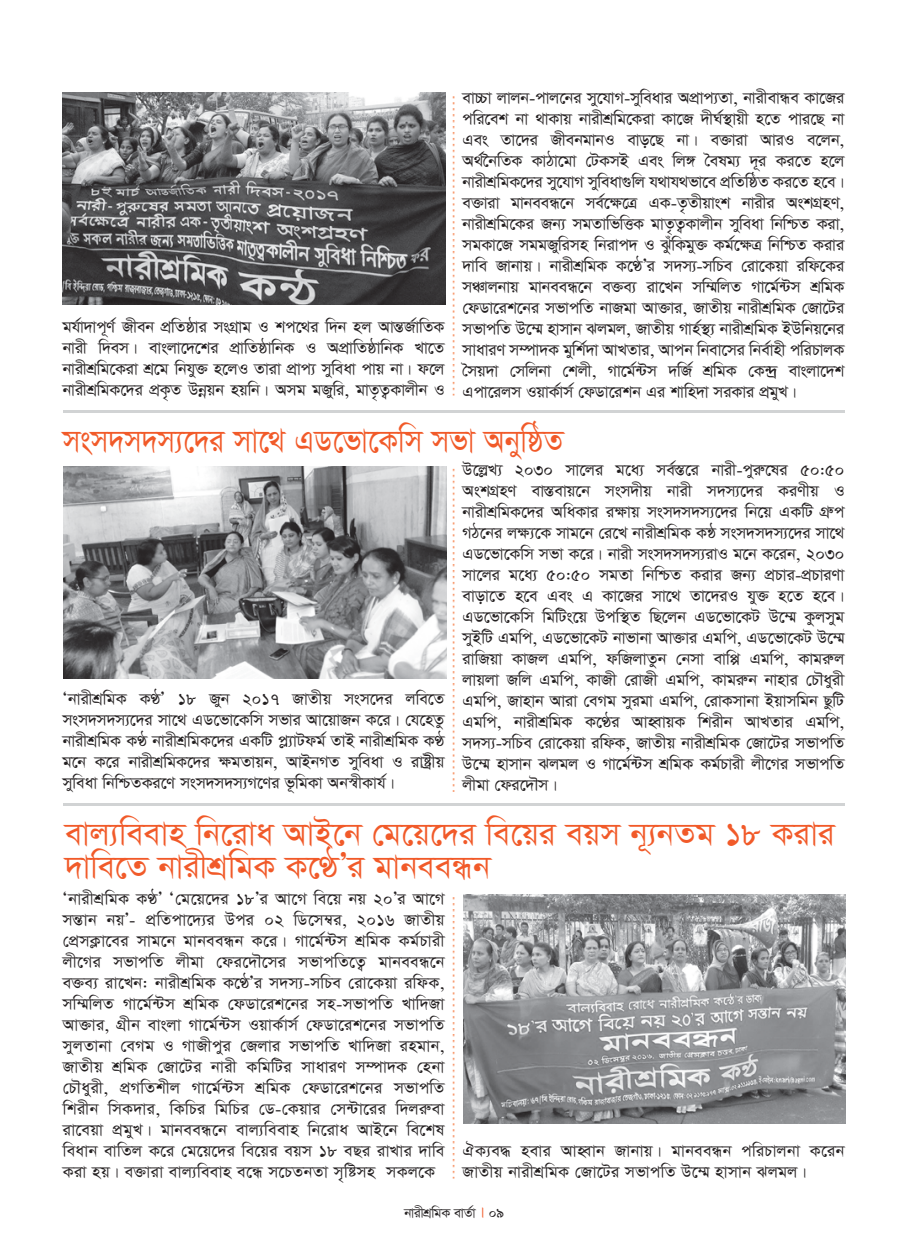
<style>
.page{position:relative;width:914px;height:1260px;background:#fff}
.page>*{position:absolute;margin:0;border:0;box-sizing:border-box;transform-origin:0 0}
.t1{font:38.5px/33.4px "Sutonny MJ";color:#f15a29}
.t2{font:38.5px "Sutonny MJ";color:#f15a29;scale:.9 1}
.t3{font:19.25px/21px "Sutonny MJ";color:#231f20;text-align:justify}
.t4{font:15.75px "Sutonny MJ";letter-spacing:-.015em;color:#231f20}
.s1{font-size:21px;color:#f15a29}
</style>
<div class="page">
<hr style="left:63px;top:410px;width:781px;height:2px;background:#d1d3d4">
<hr style="left:63px;top:804px;width:781px;height:2px;background:#d1d3d4">
<svg style="left:452px;top:897px;width:2px;height:282px"></svg>
<svg style="left:452px;top:468px;width:2px;height:324px"></svg>
<svg style="left:452px;top:96px;width:2px;height:300px"></svg>
<img style="left:63px;top:93px;width:383px;height:211px">
<img style="left:63px;top:466px;width:383px;height:212px">
<img style="left:463px;top:894px;width:382px;height:230px">
<p class="t3" style="left:63px;top:317px;width:383px">GH©V`VC~Y© RXEB CÖWZÔVI MSMÖVG I KC‡_I W`B NJ AVŠÍR©VWZK BVIX W`EM| EVSJV‡`‡KI CÖVWZÔVWBK I ACÖVWZÔVWBK LV‡Z BVIXKÖWG‡KIV KÖ‡G WBHY³ N‡JI ZVIV CÖVC¨ MYWEAV CVQ BV| D‡J BVIXKÖWGK‡`I CÖK…Z DBŒQB NQWB| AMG GRYWI, GVZ…Z¡KVJXB I</p>
<p class="t3" style="left:462px;top:89px;width:383px">EV”PV JVJB-CVJ‡BI MY‡HVM-MYWEAVI ACÖVC¨ZV, BVIXEVÜE KV‡RI CWI‡EK BV _VKVQ BVIXKÖWG‡KIV KV‡R `XN©¯’VQX N‡Z CVI‡Q BV GES ZV‡`I RXEBGVBI EVO‡Q BV| E³VIV AVII E‡JB, A_©‰BWZK KVVV‡GV †UKMB GES WJ½ ˆELG¨ `~I KI‡Z N‡J BVIXKÖWGK‡`I MY‡HVM MYWEAV¸WJ H_VH_FV‡E CÖWZWÔZ KI‡Z N‡E| E³VIV GVBEEÜ‡B ME©‡Ÿ‡Î GK-Z…ZXQVSK BVIXI ASKMÖNY, BVIXKÖWG‡KI RB¨ MGZVWFWËK GVZ…Z¡KVJXB MYWEAV WBWÐZ KIV, MGKV‡R MGGRYWIMN WBIVC` I SZUWKGY³ KG©‡ŸÎ WBWÐZ KIVI `VWE RVBVQ| BVIXKÖWGK K‡ÉÕI M`M¨-MWPE †IV‡KQV IWD‡KI MÂVJBVQ GVBEEÜ‡B E³E¨ IV‡LB MW¤§WJZ MV‡G©›UM KÖWGK †DWV‡IK‡BI MFVCWZ BVRGV AV³VI, RVZXQ BVIXKÖWGK †RV‡UI MFVCWZ D‡¤§ NVMVB SJGJ, RVZXQ MVN©¯’¨ BVIXKÖWGK BDWBQ‡BI MVAVIY M¤ÚV`K GYWK©`V AVLZVI, AVCB WBEV‡MI WBE©VNX CWIPVJK ˆMQ`V †MWJBV †KJX, MV‡G©›UM `WR© KÖWGK †K›`ª EVSJV‡`K GCV‡IJM IQVK©VM© †DWV‡IKB GI KVWN`V MIKVI CÖGYL|</p>
<h1 class="t2" style="left:63px;top:420px;width:558px">MSM`M`M¨‡`I MV‡_ GW‡FV‡KWM MFV ABYWÔZ</h1>
<p class="t3" style="left:462px;top:460px;width:385px">D‡JØL¨ 2030 MV‡JI G‡A¨ ME©¯Í‡I BVIX-CYIÆ‡LI 50:50<br>ASKMÖNY EV¯ÍEVQ‡B MSM`XQ BVIX M`M¨‡`I KIYXQ I BVIXKÖWGK‡`I AWAKVI IŸVQ MSM`M`M¨‡`I WB‡Q GKWU MÖÆC MV‡BI JŸ¨‡K MVG‡B †I‡L BVIXKÖWGK KÚ MSM`M`M¨‡`I MV‡_ GW‡FV‡KWM MFV K‡I| BVIX MSM`M`M¨IVI G‡B K‡IB, 2030<br>MV‡JI G‡A¨ 50:50 MGZV WBWÐZ KIVI RB¨ CÖPVI-CÖPVIYV EVOV‡Z N‡E GES G KV‡RI MV‡_ ZV‡`II HY³ N‡Z N‡E| GW‡FV‡KWM WGWUS‡Q DCW¯’Z WQ‡JB GW‡FV‡KU D‡¤§ KZJMYG MYBWU GGWC, GW‡FV‡KU BVFVBV AV³VI GGWC, GW‡FV‡KU D‡¤§ IVWRQV KVRJ GGWC, DWRJVZZB †BMV EVWÀ GGWC, KVGIÆJ JVQJV RWJ GGWC, KVRX †IVRX GGWC, KVGIÆB BVNVI †PŠAYIX GGWC, RVNVB AVIV †EMG MYIGV GGWC, †IVKMVBV BQVMWGB QZWU GGWC, BVIXKÖWGK K‡ÉI AVNŸVQK WKIXB AVLZVI GGWC, M`M¨-MWPE †IV‡KQV IWDK, RVZXQ BVIXKÖWGK †RV‡UI MFVCWZ D‡¤§ NVMVB SJGJ I MV‡G©›UM KÖWGK KG©PVIX JX‡MI MFVCWZ JXGV †DI‡`ŠM|</p>
<p class="t3" style="left:63px;top:689px;width:391px;text-align:left">ÔBVIXKÖWGK KÉÕ 18 RYB 2017 RVZXQ MSM‡`I JWE‡Z MSM`M`M¨‡`I MV‡_ GW‡FV‡KWM MFVI AV‡QVRB K‡I| †H‡NZZ BVIXKÖWGK KÉ BVIXKÖWGK‡`I GKWU CØ¨VUDG© ZVB BVIXKÖWGK KÉ G‡B K‡I BVIXKÖWGK‡`I ŸGZVQB, AVBBMZ MYWEAV I IVÓªXQ MYWEAV WBWÐZKI‡Y MSM`M`M¨M‡YI F‚WGKV AB¯^XKVH©|</p>
<h1 class="t1" style="left:65px;top:819px;width:771px">EVJ¨WEEVN WB‡IVA AVB‡B †G‡Q‡`I WE‡QI EQM B~¨BZG 18 KIVI `VWE‡Z BVIXKÖWGK K‡ÉÕI GVBEEÜB</h1>
<p class="t3" style="left:63px;top:889px;width:383px">ÔBVIXKÖWGK KÉÕ Ô†G‡Q‡`I 18ÕI AV‡M WE‡Q BQ 20ÕI AV‡M MŠÍVB BQÕ- CÖWZCV‡`¨I DCI 02 WW‡M¤^I, 2016 RVZXQ †CÖMK¬V‡EI MVG‡B GVBEEÜB K‡I| MV‡G©›UM KÖWGK KG©PVIX JX‡MI MFVCWZ JXGV †DI‡`Š‡MI MFVCWZ‡Z¡ GVBEEÜ‡B E³E¨ IV‡LB: BVIXKÖWGK K‡ÉÕI M`M¨-MWPE †IV‡KQV IWDK, MW¤§WJZ MV‡G©›UM KÖWGK †DWV‡IK‡BI MN-MFVCWZ LVW`RV AV³VI, MÖXB EVSJV MV‡G©›UM IQVK©VM© †DWV‡IK‡BI MFVCWZ MYJZVBV †EMG I MVRXCYI †RJVI MFVCWZ LVW`RV INGVB, RVZXQ KÖWGK †RV‡UI BVIX KWGWUI MVAVIY M¤ÚV`K †NBV †PŠAYIX, CÖMWZKXJ MV‡G©›UM KÖWGK †DWV‡IK‡BI MFVCWZ WKIXB WMK`VI, WKWPI WGWPI †W-†KQVI †M›UV‡II W`JIÆEV IV‡EQV CÖGYL| GVBEEÜ‡B EVJ¨WEEVN WB‡IVA AVB‡B WE‡KL WEAVB EVWZJ K‡I †G‡Q‡`I WE‡QI EQM 18 EQI IVLVI `VWE KIV NQ| E³VIV EVJ¨WEEVN E‡Ü M‡PZBZV M„WÓMN MKJ‡K</p>
<p class="t3" style="left:462px;top:1141px;width:383px">HK¨E× NEVI AVNŸVB RVBVQ| GVBEEÜB CWIPVJBV K‡IB<br>RVZXQ BVIXKÖWGK †RV‡UI MFVCWZ D‡¤§ NVMVB SJGJ|</p>
<p class="t4" style="left:404px;top:1205px;width:101px">BVIXKÖWGK EVZ©V<span class="s1">|</span> 09</p>
</div>
